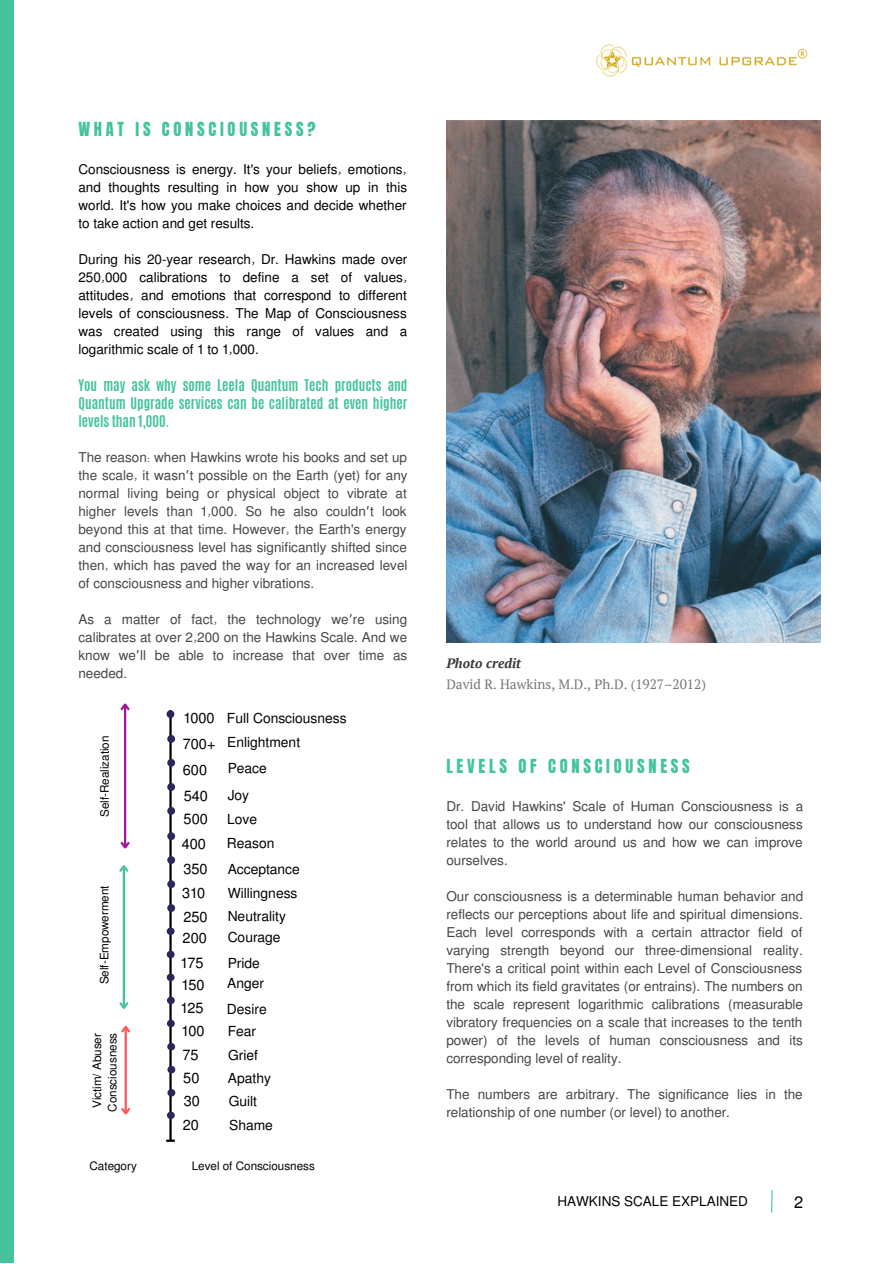
<style>
.page{position:relative;width:893px;height:1264px;background:#fff}
.page>*{position:absolute;margin:0;border:0;box-sizing:border-box;transform-origin:0 0}
.t1{font:16.5px "Anton";letter-spacing:.225em;color:#45c39e}
.t2{font:16.5px "Mukti";color:#000}
.t3{font:14.55px "Mukti";color:#000}
.t4{font:13.8px/24.2px "Mukti";color:#000}
.t5{font:13.5px/18px "Mukti";color:#444645;text-align:justify}
.t6{font:13.5px/18px "Mukti";color:#000;text-align:justify}
.t7{font:700 13.5px/18px "Antonio";color:#45c39e;text-align:justify}
.t8{font:13.5px "PT Serif";color:#3b3939}
.t9{font:italic 700 13.5px "PT Serif";color:#3b3939}
.t10{font:11.7px/15.6px "Mukti";color:#000;text-align:center}
.s1{font-family:"Noto Sans Gurmukhi"}
.s2{font-size:14.55px}
</style>
<div class="page">
<div style="left:0;top:0;width:13px;height:1262px;background:#45c39e"></div>
<img style="left:446px;top:120px;width:374px;height:522px">
<hr style="left:169px;top:710px;width:3px;height:430px;background:#000">
<svg style="left:166px;top:1139px;width:9px;height:2px"></svg>
<svg style="left:166px;top:710px;width:8px;height:10px"></svg>
<svg style="left:167px;top:735px;width:8px;height:11px"></svg>
<svg style="left:167px;top:758px;width:8px;height:9px"></svg>
<svg style="left:167px;top:783px;width:8px;height:9px"></svg>
<svg style="left:167px;top:807px;width:8px;height:11px"></svg>
<svg style="left:167px;top:832px;width:8px;height:9px"></svg>
<svg style="left:167px;top:856px;width:8px;height:9px"></svg>
<svg style="left:167px;top:880px;width:8px;height:10px"></svg>
<svg style="left:167px;top:904px;width:8px;height:9px"></svg>
<svg style="left:167px;top:927px;width:7px;height:10px"></svg>
<svg style="left:167px;top:950px;width:7px;height:9px"></svg>
<svg style="left:167px;top:973px;width:7px;height:9px"></svg>
<svg style="left:167px;top:996px;width:8px;height:9px"></svg>
<svg style="left:167px;top:1019px;width:8px;height:9px"></svg>
<svg style="left:167px;top:1042px;width:8px;height:10px"></svg>
<svg style="left:167px;top:1065px;width:8px;height:9px"></svg>
<svg style="left:167px;top:1088px;width:8px;height:9px"></svg>
<svg style="left:167px;top:1111px;width:8px;height:9px"></svg>
<hr style="left:124px;top:704px;width:2px;height:143px;background:#9c169f">
<svg style="left:120px;top:703px;width:10px;height:9px"></svg>
<svg style="left:120px;top:839px;width:10px;height:10px"></svg>
<hr style="left:123px;top:866px;width:2px;height:141px;background:#45c39e">
<svg style="left:119px;top:865px;width:10px;height:8px"></svg>
<svg style="left:119px;top:1000px;width:10px;height:9px"></svg>
<hr style="left:125px;top:1026px;width:2px;height:87px;background:#ff5757">
<svg style="left:121px;top:1025px;width:10px;height:9px"></svg>
<svg style="left:121px;top:1105px;width:10px;height:10px"></svg>
<img style="left:596px;top:44px;width:212px;height:33px">
<svg style="left:771px;top:1190px;width:2px;height:23px"></svg>
<p class="t1" style="left:78px;top:117px;width:238px">WHAT IS CONSCIOUSNESS?</p>
<p class="t6" style="left:78px;top:160px;width:330px">Consciousness is energy. It's your beliefs, emotions, and thoughts resulting in how you show up in this world. It's how you make choices and decide whether to take action and get results.</p>
<p class="t6" style="left:78px;top:250px;width:330px">During his 20-year research, Dr. Hawkins made over 250,000 calibrations to define a set of values, attitudes, and emotions that correspond to different levels of consciousness. The Map of Consciousness was created using this range of values and a logarithmic scale of 1 to 1,000.</p>
<p class="t7" style="left:78px;top:376px;width:330px">You may ask why some Leela Quantum Tech products and Quantum Upgrade services can be calibrated at even higher levels than 1,000.</p>
<p class="t5" style="left:78px;top:447px;width:330px">The reason: when Hawkins wrote his books and set up the scale, it wasn<span class="s1">’</span>t possible on the Earth (yet) for any normal living being or physical object to vibrate at higher levels than 1,000. So he also couldn<span class="s1">’</span>t look beyond this at that time. However, the Earth's energy and consciousness level has significantly shifted since then, which has paved the way for an increased level of consciousness and higher vibrations.</p>
<p class="t5" style="left:78px;top:609px;width:330px">As a matter of fact, the technology we<span class="s1">’</span>re using calibrates at over 2,200 on the Hawkins Scale. And we know we<span class="s1">’</span>ll be able to increase that over time as needed.</p>
<p class="t4" style="left:183px;top:705px;width:165px"><span class="s2">1000</span> Full Consciousness<br><span class="s2">700+</span> Enlightment</p>
<p class="t3" style="left:183px;top:759px;width:26px">600</p>
<p class="t4" style="left:228px;top:755px;width:41px">Peace</p>
<p class="t3" style="left:184px;top:785px;width:26px">540</p>
<p class="t4" style="left:228px;top:782px;width:23px">Joy</p>
<p class="t3" style="left:184px;top:808px;width:26px">500</p>
<p class="t4" style="left:227px;top:806px;width:31px">Love</p>
<p class="t3" style="left:182px;top:834px;width:26px">400</p>
<p class="t4" style="left:227px;top:830px;width:49px">Reason</p>
<p class="t3" style="left:183px;top:858px;width:26px">350</p>
<p class="t4" style="left:228px;top:856px;width:74px">Acceptance</p>
<p class="t3" style="left:182px;top:882px;width:24px">310</p>
<p class="t4" style="left:228px;top:879px;width:71px">Willingness</p>
<p class="t3" style="left:183px;top:906px;width:26px">250</p>
<p class="t4" style="left:228px;top:903px;width:60px">Neutrality</p>
<p class="t3" style="left:183px;top:928px;width:26px">200</p>
<p class="t4" style="left:228px;top:924px;width:54px">Courage</p>
<p class="t3" style="left:181px;top:952px;width:24px">175</p>
<p class="t4" style="left:228px;top:949px;width:34px">Pride</p>
<p class="t3" style="left:182px;top:974px;width:24px">150</p>
<p class="t4" style="left:227px;top:970px;width:38px">Anger</p>
<p class="t3" style="left:181px;top:997px;width:24px">125</p>
<p class="t4" style="left:227px;top:995px;width:41px">Desire</p>
<p class="t3" style="left:182px;top:1021px;width:24px">100</p>
<p class="t4" style="left:228px;top:1018px;width:30px">Fear</p>
<p class="t3" style="left:182px;top:1044px;width:18px">75</p>
<p class="t4" style="left:228px;top:1042px;width:31px">Grief</p>
<p class="t3" style="left:183px;top:1067px;width:18px">50</p>
<p class="t4" style="left:228px;top:1065px;width:44px">Apathy</p>
<p class="t3" style="left:184px;top:1090px;width:18px">30</p>
<p class="t4" style="left:229px;top:1088px;width:30px">Guilt</p>
<p class="t3" style="left:183px;top:1114px;width:18px">20</p>
<p class="t4" style="left:229px;top:1112px;width:45px">Shame</p>
<p class="t10" style="left:192px;top:1157px;width:125px">Level of Consciousness</p>
<p class="t10" style="left:96px;top:817px;width:83px;rotate:-90deg">Self-Realization</p>
<p class="t10" style="left:96px;top:984px;width:101px;rotate:-90deg">Self-Empowerment</p>
<p class="t10" style="left:88px;top:1111px;width:81px;rotate:-90deg">Victim/ Abuser<br>Consciousness</p>
<p class="t10" style="left:90px;top:1157px;width:49px">Category</p>
<p class="t9" style="left:446px;top:654px;width:76px">Photo credit</p>
<p class="t8" style="left:446px;top:675px;width:261px">David R. Hawkins, M.D., Ph.D. (1927–2012)</p>
<p class="t1" style="left:446px;top:753px;width:245px">LEVELS OF CONSCIOUSNESS</p>
<p class="t5" style="left:446px;top:796px;width:358px">Dr. David Hawkins' Scale of Human Consciousness is a tool that allows us to understand how our consciousness relates to the world around us and how we can improve ourselves.</p>
<p class="t5" style="left:446px;top:886px;width:358px">Our consciousness is a determinable human behavior and reflects our perceptions about life and spiritual dimensions.<br>Each level corresponds with a certain attractor field of varying strength beyond our three-dimensional reality.<br>There's a critical point within each Level of Consciousness from which its field gravitates (or entrains). The numbers on the scale represent logarithmic calibrations (measurable vibratory frequencies on a scale that increases to the tenth power) of the levels of human consciousness and its corresponding level of reality.</p>
<p class="t5" style="left:446px;top:1084px;width:358px">The numbers are arbitrary. The significance lies in the relationship of one number (or level) to another.</p>
<p class="t6" style="left:557px;top:1191px;width:192px">HAWKINS SCALE EXPLAINED</p>
<p class="t2" style="left:794px;top:1190px;width:11px">2</p>
</div>
